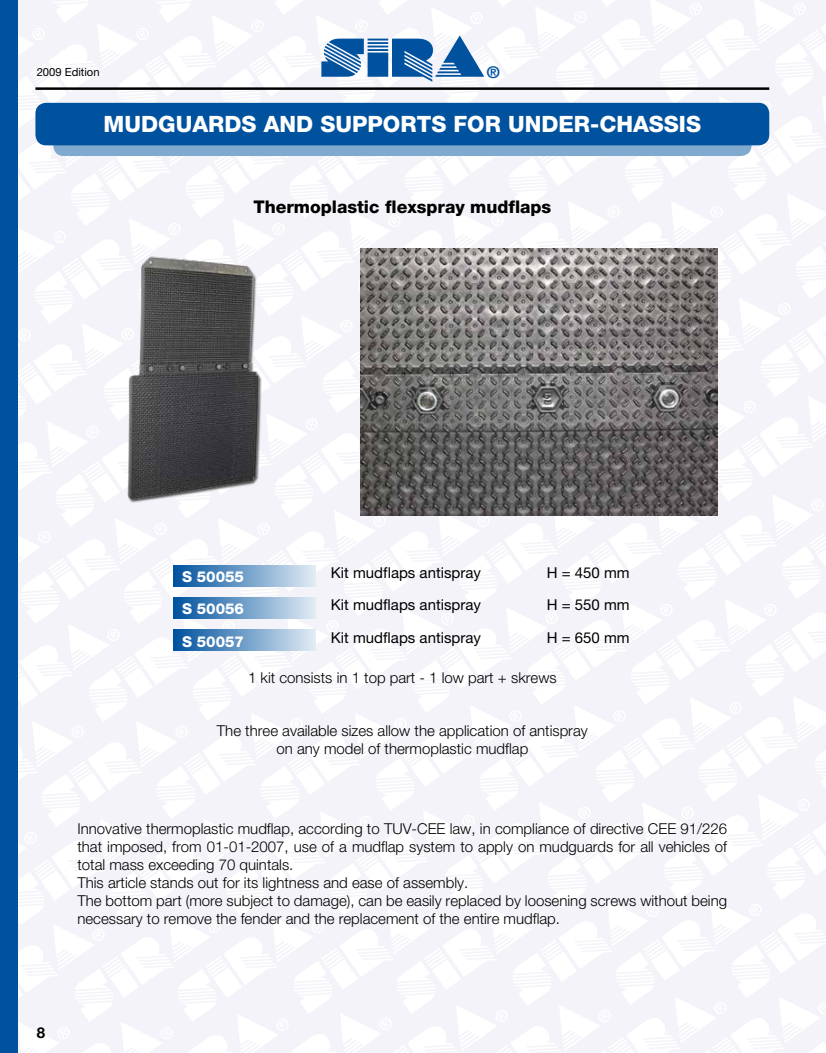
<style>
.page{position:relative;width:826px;height:1053px;background:#fff}
.page>*{position:absolute;margin:0;border:0;box-sizing:border-box;transform-origin:0 0}
.t1{font:56.88px "Cg Sinaloa";color:#00529f;scale:1.1 1}
.t2{font:800 22.5px "Helvetica Neue";color:#fff}
.t3{font:800 17.5px "Helvetica Neue";color:#000}
.t4{font:700 16.25px "Helvetica Neue";color:#00529f}
.t5{font:300 15px/18px "Helvetica Neue";color:#000;text-align:center}
.t6{font:15px "Helvetica Neue";color:#000}
.t7{font:800 15px "Helvetica Neue";color:#fff}
.t8{font:700 15px "Helvetica Neue";color:#000}
.t9{font:11.25px "Helvetica Neue";color:#000}
</style>
<div class="page">
<div style="left:11px;top:0;width:815px;height:1052px;background:#f3f3f9"></div>
<div style="left:0;top:0;width:18px;height:1052px;background:#00529f"></div>
<div style="left:53px;top:113px;width:698px;height:43px;background:#80a9cf;border-radius:11px"></div>
<div style="left:35px;top:103px;width:734px;height:42px;background:#00529f;border-radius:11px"></div>
<hr style="left:35px;top:87px;width:734px;height:3px;background:#000">
<img style="left:88px;top:248px;width:200px;height:268px">
<img style="left:360px;top:248px;width:357px;height:268px">
<div style="left:174px;top:565px;width:141px;height:21px;background:linear-gradient(to right,#00529f,#e2ebf4)"></div>
<div style="left:174px;top:597px;width:141px;height:21px;background:linear-gradient(to right,#00529f,#e2ebf4)"></div>
<div style="left:174px;top:629px;width:141px;height:22px;background:linear-gradient(to right,#00529f,#e2ebf4)"></div>
<h1 class="t1" style="left:319px;top:23px;width:152px">SIRA</h1>
<p class="t4" style="left:487px;top:62px;width:14px">®</p>
<h2 class="t2" style="left:104px;top:111px;width:599px">MUDGUARDS AND SUPPORTS FOR UNDER-CHASSIS</h2>
<p class="t9" style="left:37px;top:65px;width:64px">2009 Edition</p>
<p class="t3" style="left:253px;top:196px;width:299px">Thermoplastic flexspray mudflaps</p>
<p class="t7" style="left:182px;top:568px;width:63px">S 50055</p>
<p class="t6" style="left:331px;top:564px;width:152px">Kit mudflaps antispray</p>
<p class="t6" style="left:547px;top:564px;width:84px">H = 450 mm</p>
<p class="t7" style="left:182px;top:600px;width:63px">S 50056</p>
<p class="t6" style="left:331px;top:596px;width:152px">Kit mudflaps antispray</p>
<p class="t6" style="left:547px;top:596px;width:84px">H = 550 mm</p>
<p class="t7" style="left:182px;top:632px;width:63px">S 50057</p>
<p class="t6" style="left:331px;top:628px;width:152px">Kit mudflaps antispray</p>
<p class="t6" style="left:547px;top:628px;width:84px">H = 650 mm</p>
<p class="t5" style="left:248px;top:668px;width:310px">1 kit consists in 1 top part - 1 low part + skrews</p>
<p class="t5" style="left:217px;top:721px;width:372px">The three available sizes allow the application of antispray on any model of thermoplastic mudflap</p>
<p class="t5" style="left:77px;top:819px;width:651px;text-align:left">Innovative thermoplastic mudflap, according to TUV-CEE law, in compliance of directive CEE 91/226 that imposed, from 01-01-2007, use of a mudflap system to apply on mudguards for all vehicles of total mass exceeding 70 quintals.<br>This article stands out for its lightness and ease of assembly.<br>The bottom part (more subject to damage), can be easily replaced by loosening screws without being necessary to remove the fender and the replacement of the entire mudflap.</p>
<p class="t8" style="left:37px;top:1022px;width:10px">8</p>
</div>
